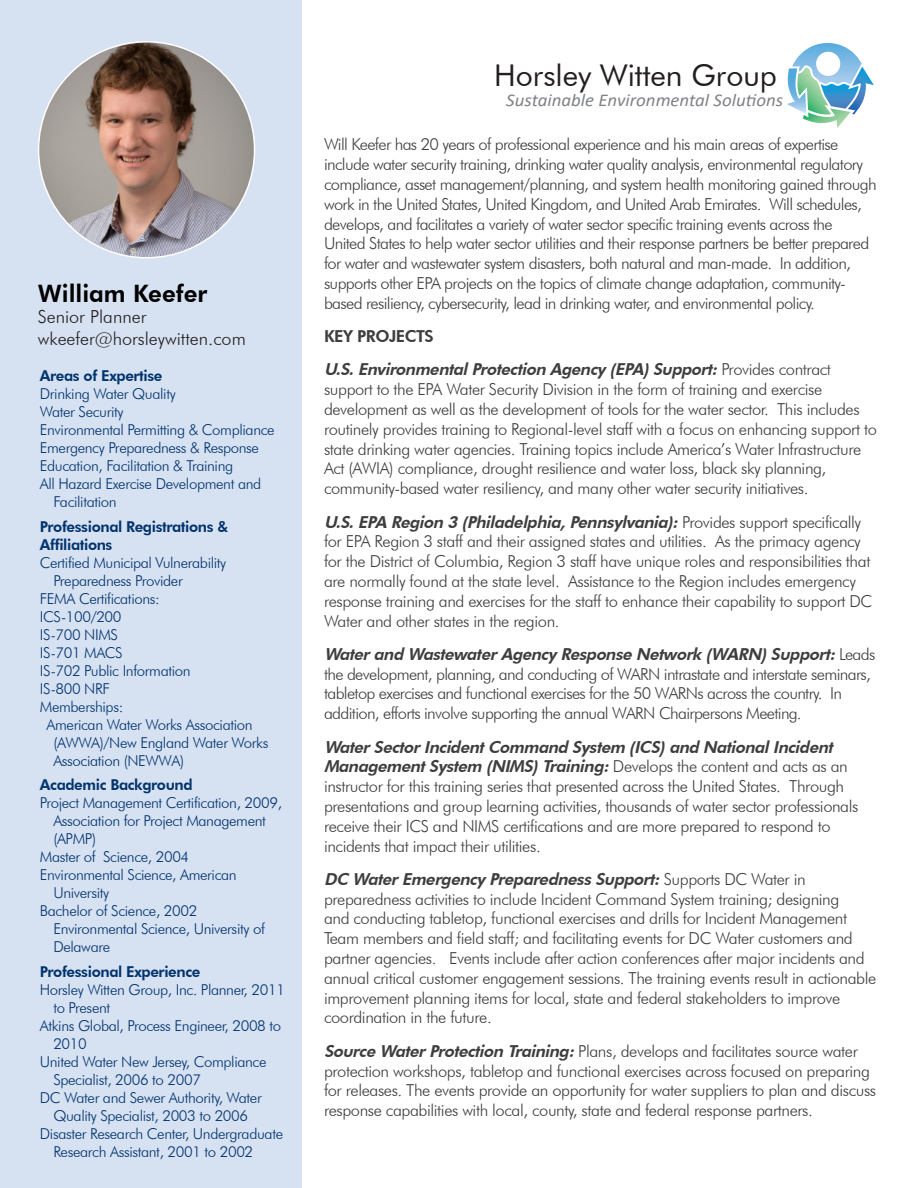
<style>
.page{position:relative;width:918px;height:1188px;background:#fff}
.page>*{position:absolute;margin:0;border:0;box-sizing:border-box;transform-origin:0 0}
.t1{font:30px "Futura BT";color:#231f20}
.t2{font:800 24px "Futura BT";color:#000}
.t3{font:300 18px/21.6px "Futura BT";color:#231f20}
.t4{font:italic 18px "Calibri";color:#808285;scale:1.05 1}
.Main_Text{font:300 16.5px/19.8px "Futura BT";letter-spacing:-.025em;color:#3e3e3f}
.Main_Text-2{font:800 16.5px "Futura BT";letter-spacing:-.03em;color:#3e3e3f}
.Sidebar_Text{font:300 15px/18px "Futura BT";letter-spacing:-.025em;color:#01336d}
.Main_Text-3{font:800 15px/18px "Futura BT";letter-spacing:-.025em;color:#01336d}
.s1{font-weight:800;font-style:italic}
</style>
<div class="page">
<div style="left:0;top:0;width:302px;height:1188px;background:#d6e1f2"></div>
<img style="left:39px;top:42px;width:216px;height:216px;border-radius:108px">
<svg style="left:788px;top:42px;width:79px;height:79px"></svg>
<div style="left:816px;top:52px;width:24px;height:24px;background:#fff;border-radius:50%"></div>
<svg style="left:787px;top:61px;width:87px;height:67px"></svg>
<h2 class="t2" style="left:38px;top:279px;width:171px">William Keefer</h2>
<p class="t3" style="left:38px;top:306px;width:210px">Senior Planner wkeefer@horsleywitten.com</p>
<p class="Main_Text-3" style="left:40px;top:366px;width:124px">Areas of Expertise</p>
<p class="Sidebar_Text" style="left:40px;top:384px;width:137px">Drinking Water Quality</p>
<p class="Sidebar_Text" style="left:40px;top:402px;width:85px">Water Security</p>
<p class="Sidebar_Text" style="left:40px;top:420px;width:236px">Environmental Permitting &amp; Compliance</p>
<p class="Sidebar_Text" style="left:40px;top:438px;width:221px">Emergency Preparedness &amp; Response</p>
<p class="Sidebar_Text" style="left:40px;top:456px;width:195px">Education, Facilitation &amp; Training</p>
<p class="Sidebar_Text" style="left:53px;top:474px;width:209px;text-indent:-14px">All Hazard Exercise Development and<br>Facilitation</p>
<p class="Main_Text-3" style="left:40px;top:517px;width:190px">Professional Registrations &amp;<br>Affiliations</p>
<p class="Sidebar_Text" style="left:53px;top:553px;width:174px;text-indent:-14px">Certified Municipal Vulnerability<br>Preparedness Provider</p>
<p class="Sidebar_Text" style="left:40px;top:589px;width:121px">FEMA Certifications:</p>
<p class="Sidebar_Text" style="left:40px;top:607px;width:83px">ICS-100/200</p>
<p class="Sidebar_Text" style="left:40px;top:625px;width:80px">IS-700 NIMS</p>
<p class="Sidebar_Text" style="left:40px;top:643px;width:84px">IS-701 MACS</p>
<p class="Sidebar_Text" style="left:40px;top:661px;width:152px">IS-702 Public Information</p>
<p class="Sidebar_Text" style="left:40px;top:679px;width:72px">IS-800 NRF</p>
<p class="Sidebar_Text" style="left:40px;top:697px;width:85px">Memberships:</p>
<p class="Sidebar_Text" style="left:53px;top:715px;width:217px;text-indent:-7px">American Water Works Association (AWWA)/New England Water Works<br>Association (NEWWA)</p>
<p class="Main_Text-3" style="left:40px;top:776px;width:154px">Academic Background</p>
<p class="Sidebar_Text" style="left:53px;top:794px;width:230px;text-indent:-14px">Project Management Certification, 2009,<br>Association for Project Management (APMP)</p>
<p class="Sidebar_Text" style="left:40px;top:848px;width:151px">Master of Science, 2004</p>
<p class="Sidebar_Text" style="left:53px;top:866px;width:185px;text-indent:-14px">Environmental Science, American<br>University</p>
<p class="Sidebar_Text" style="left:53px;top:902px;width:213px;text-indent:-14px">Bachelor of Science, 2002<br>Environmental Science, University of<br>Delaware</p>
<p class="Main_Text-3" style="left:40px;top:963px;width:162px">Professional Experience</p>
<p class="Sidebar_Text" style="left:53px;top:981px;width:233px;text-indent:-14px">Horsley Witten Group, Inc. Planner, 2011 to Present</p>
<p class="Sidebar_Text" style="left:53px;top:1017px;width:229px;text-indent:-14px">Atkins Global, Process Engineer, 2008 to<br>2010</p>
<p class="Sidebar_Text" style="left:53px;top:1053px;width:215px;text-indent:-14px">United Water New Jersey, Compliance<br>Specialist, 2006 to 2007</p>
<p class="Sidebar_Text" style="left:40px;top:1089px;width:223px;text-align:center">DC Water and Sewer Authority, Water<br>Quality Specialist, 2003 to 2006</p>
<p class="Sidebar_Text" style="left:53px;top:1125px;width:231px;text-indent:-14px">Disaster Research Center, Undergraduate<br>Research Assistant, 2001 to 2002</p>
<h1 class="t1" style="left:494px;top:57px;width:284px">Horsley Witten Group</h1>
<p class="t4" style="left:506px;top:88px;width:265px">Sustainable Environmental Solutions</p>
<p class="Main_Text" style="left:324px;top:135px;width:554px">Will Keefer has 20 years of professional experience and his main areas of expertise include water security training, drinking water quality analysis, environmental regulatory compliance, asset management/planning, and system health monitoring gained through work in the United States, United Kingdom, and United Arab Emirates. Will schedules, develops, and facilitates a variety of water sector specific training events across the United States to help water sector utilities and their response partners be better prepared for water and wastewater system disasters, both natural and man-made. In addition, supports other EPA projects on the topics of climate change adaptation, community&shy;based resiliency, cybersecurity, lead in drinking water, and environmental policy.</p>
<p class="Main_Text-2" style="left:324px;top:326px;width:111px">KEY PROJECTS</p>
<p class="Main_Text" style="left:324px;top:360px;width:555px"><span class="s1">U.S.EnvironmentalProtection Agency (EPA)Support:</span>P r o v i d e s c o n t r a c t support to the EPA Water Security Division in the form of training and exercise development as well as the development of tools for the water sector. This includes routinely provides training to Regional-level staff with a focus on enhancing support to state drinking water agencies. Training topics include America’s Water Infrastructure Act (AWIA) compliance, drought resilience and water loss, black sky planning, community-based water resiliency, and many other water security initiatives.</p>
<p class="Main_Text" style="left:324px;top:512px;width:550px"><span class="s1">U.S.EPA Region 3 (Philadelphia,Pennsylvania):</span>P ro v i d e s s u p p o rt s p e c i f i c a l l y for EPA Region 3 staff and their assigned states and utilities. As the primacy agency for the District of Columbia, Region 3 staff have unique roles and responsibilities that are normally found at the state level. Assistance to the Region includes emergency response training and exercises for the staff to enhance their capability to support DC Water and other states in the region.</p>
<p class="Main_Text" style="left:324px;top:644px;width:553px"><span class="s1">Waterand WastewaterAgency Response Network (WARN)Support:</span>L e a d s the development, planning, and conducting of WARN intrastate and interstate seminars, tabletop exercises and functional exercises for the 50 WARNs across the country. In addition, efforts involve supporting the annual WARN Chairpersons Meeting.</p>
<p class="Main_Text" style="left:324px;top:737px;width:536px"><span class="s1">WaterSectorIncidentCommand System (ICS)and NationalIncident ManagementSystem (NIMS)Training:</span>D e v e l o p s t h e c o n t e n t a n d a cts a s a n instructor for this training series that presented across the United States. Through presentations and group learning activities, thousands of water sector professionals receive their ICS and NIMS certifications and are more prepared to respond to incidents that impact their utilities.</p>
<p class="Main_Text" style="left:324px;top:869px;width:554px"><span class="s1">DC WaterEmergency PreparednessSupport:</span>S u p p o rt s D C Wa t e r i n preparedness activities to include Incident Command System training; designing<br>and conducting tabletop, functional exercises and drills for Incident Management Team members and field staff; and facilitating events for DC Water customers and partner agencies. Events include after action conferences after major incidents and annual critical customer engagement sessions. The training events result in actionable improvement planning items for local, state and federal stakeholders to improve coordination in the future.</p>
<p class="Main_Text" style="left:324px;top:1041px;width:554px"><span class="s1">Source WaterProtection Training:</span>Plans, develops and facilitates source water protection workshops, tabletop and functional exercises across focused on preparing for releases. The events provide an opportunity for water suppliers to plan and discuss response capabilities with local, county, state and federal response partners.</p>
</div>
